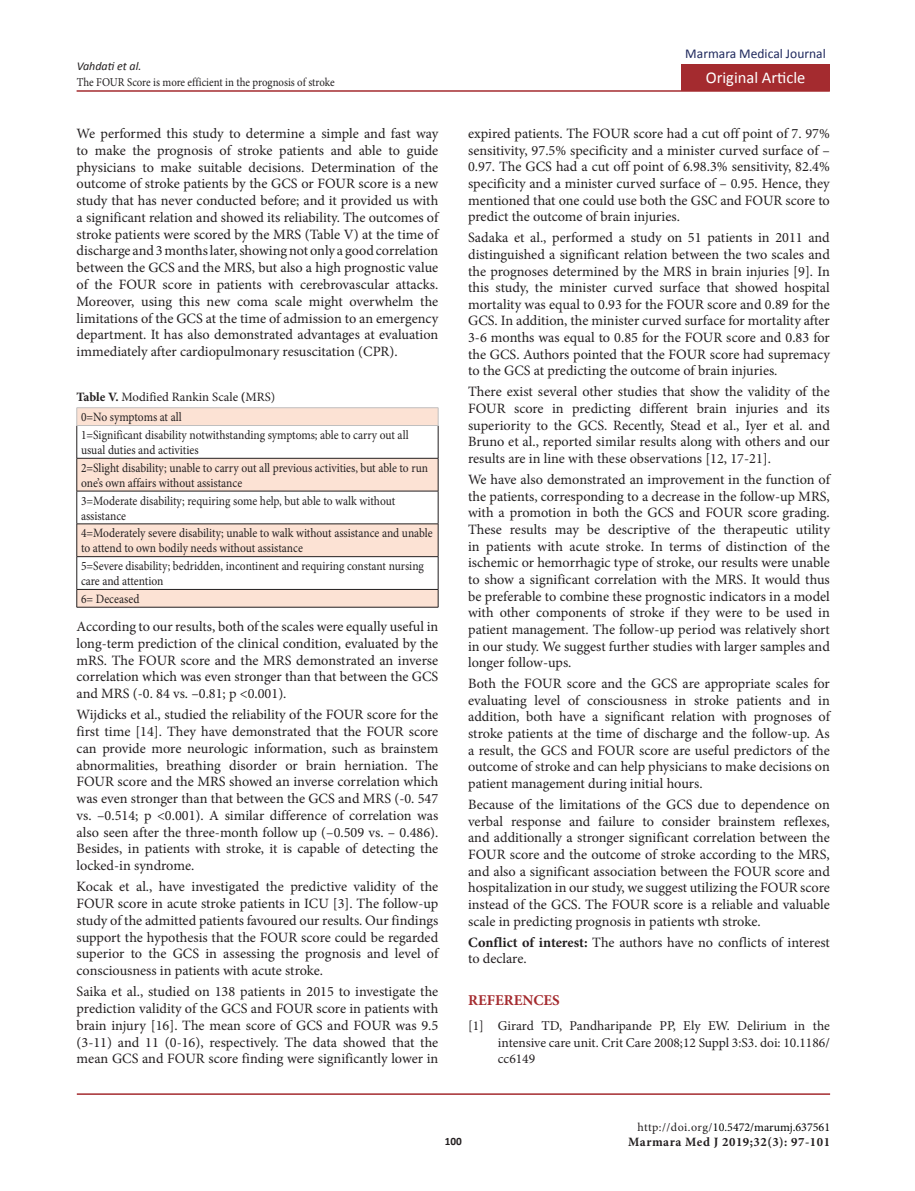
<style>
.page{position:relative;width:915px;height:1191px;background:#fff}
.page>*{position:absolute;margin:0;border:0;box-sizing:border-box;transform-origin:0 0}
.t1{font:16.5px "Calibri";color:#fff}
.t2{font:700 15px "Minion Pro";color:#a42b2f}
.MNormal-TR{font:14.25px/16.6px "Minion Pro";color:#231f20;text-align:justify}
.t3{font:13.5px/16.6px "Minion Pro";color:#231f20;text-align:justify}
.t4{font:13.5px "Calibri";color:#1f295d}
.TabloTxt{font:12.75px/15px "Minion Pro";letter-spacing:-.005em;color:#231f20;scale:.9 1}
.TabloH{font:12.75px "Minion Pro";color:#231f20}
.t5{font:700 12.75px "Minion Pro";letter-spacing:.04em;color:#231f20}
.t6{font:12px "Minion Pro";color:#231f20;scale:.9 1}
.t7{font:12px "Minion Pro";color:#000}
.t8{font:italic 12px "Calibri";color:#231f20}
.t9{font:700 11.25px "Calibri";color:#231f20}
.s1{font-weight:700}
.s2{color:#231f20}
</style>
<div class="page">
<hr style="left:77px;top:1093px;width:752px;height:1px;background:#a42b2f">
<hr style="left:77px;top:90px;width:752px;height:2px;background:#a42b2f">
<div style="left:681px;top:64px;width:148px;height:27px;background:#a42b2f"></div>
<svg style="left:77px;top:408px;width:361px;height:199px;fill:#fce2d4"></svg>
<hr style="left:76px;top:426px;width:1px;height:32px;background:#231f20">
<hr style="left:438px;top:426px;width:1px;height:32px;background:#231f20">
<hr style="left:77px;top:458px;width:361px;height:1px;background:#231f20">
<hr style="left:76px;top:458px;width:1px;height:33px;background:#231f20">
<hr style="left:438px;top:458px;width:1px;height:33px;background:#231f20">
<hr style="left:77px;top:491px;width:361px;height:1px;background:#231f20">
<hr style="left:76px;top:491px;width:1px;height:32px;background:#231f20">
<hr style="left:438px;top:491px;width:1px;height:32px;background:#231f20">
<hr style="left:76px;top:557px;width:1px;height:32px;background:#231f20">
<hr style="left:438px;top:557px;width:1px;height:32px;background:#231f20">
<hr style="left:77px;top:523px;width:361px;height:1px;background:#231f20">
<hr style="left:76px;top:524px;width:1px;height:32px;background:#231f20">
<hr style="left:438px;top:524px;width:1px;height:32px;background:#231f20">
<hr style="left:77px;top:556px;width:361px;height:1px;background:#231f20">
<hr style="left:77px;top:589px;width:361px;height:1px;background:#231f20">
<svg style="left:76px;top:589px;width:1px;height:18px"></svg>
<svg style="left:438px;top:589px;width:1px;height:18px"></svg>
<hr style="left:77px;top:607px;width:361px;height:1px;background:#231f20">
<hr style="left:77px;top:407px;width:361px;height:1px;background:#c0bfbf">
<svg style="left:76px;top:408px;width:1px;height:17px"></svg>
<svg style="left:438px;top:408px;width:1px;height:17px"></svg>
<hr style="left:77px;top:425px;width:361px;height:1px;background:#c0bfbf">
<p class="t8" style="left:77px;top:57px;width:66px">Vahdati et al.</p>
<p class="t4" style="left:685px;top:46px;width:142px">Marmara Medical Journal</p>
<p class="t6" style="left:77px;top:74px;width:288px">The FOUR Score is more efficient in the prognosis of stroke</p>
<p class="t1" style="left:705px;top:68px;width:101px">Original Article</p>
<p class="MNormal-TR" style="left:77px;top:125px;width:363px">We performed this study to determine a simple and fast way to make the prognosis of stroke patients and able to guide physicians to make suitable decisions. Determination of the outcome of stroke patients by the GCS or FOUR score is a new study that has never conducted before; and it provided us with a significant relation and showed its reliability. The outcomes of stroke patients were scored by the MRS (Table V) at the time of discharge and 3 months later, showing not only a good correlation between the GCS and the MRS, but also a high prognostic value of the FOUR score in patients with cerebrovascular attacks.<br>Moreover, using this new coma scale might overwhelm the limitations of the GCS at the time of admission to an emergency department. It has also demonstrated advantages at evaluation immediately after cardiopulmonary resuscitation (CPR).</p>
<p class="TabloH" style="left:77px;top:389px;width:200px"><span class="s1">Table V.</span> Modified Rankin Scale <span class="s1">(</span>MRS)</p>
<p class="TabloTxt" style="left:81px;top:410px;width:113px">0=No symptoms at all</p>
<p class="TabloTxt" style="left:81px;top:427px;width:365px">1=Significant disability notwithstanding symptoms; able to carry out all usual duties and activities</p>
<p class="TabloTxt" style="left:81px;top:460px;width:387px">2=Slight disability; unable to carry out all previous activities, but able to run one’s own affairs without assistance</p>
<p class="TabloTxt" style="left:81px;top:493px;width:350px">3=Moderate disability; requiring some help, but able to walk without assistance</p>
<p class="TabloTxt" style="left:81px;top:526px;width:392px">4=Moderately severe disability; unable to walk without assistance and unable to attend to own bodily needs without assistance</p>
<p class="TabloTxt" style="left:81px;top:558px;width:382px">5=Severe disability; bedridden, incontinent and requiring constant nursing care and attention</p>
<p class="TabloTxt" style="left:81px;top:591px;width:66px">6= Deceased</p>
<p class="MNormal-TR" style="left:77px;top:618px;width:363px">According to our results, both of the scales were equally useful in long-term prediction of the clinical condition, evaluated by the mRS. The FOUR score and the MRS demonstrated an inverse correlation which was even stronger than that between the GCS and MRS (-0. 84 vs. –0.81; p &lt;0.001).</p>
<p class="MNormal-TR" style="left:77px;top:706px;width:363px">Wijdicks et al., studied the reliability of the FOUR score for the first time [14]. They have demonstrated that the FOUR score can provide more neurologic information, such as brainstem abnormalities, breathing disorder or brain herniation. The FOUR score and the MRS showed an inverse correlation which was even stronger than that between the GCS and MRS (-0. 547 vs. –0.514; p &lt;0.001). A similar difference of correlation was also seen after the three-month follow up (–0.509 vs. – 0.486).<br>Besides, in patients with stroke, it is capable of detecting the locked-in syndrome.</p>
<p class="MNormal-TR" style="left:77px;top:878px;width:363px">Kocak et al., have investigated the predictive validity of the FOUR score in acute stroke patients in ICU [3]. The follow-up study of the admitted patients favoured our results. Our findings support the hypothesis that the FOUR score could be regarded superior to the GCS in assessing the prognosis and level of consciousness in patients with acute stroke.</p>
<p class="MNormal-TR" style="left:77px;top:983px;width:363px">Saika et al., studied on 138 patients in 2015 to investigate the prediction validity of the GCS and FOUR score in patients with brain injury [16]. The mean score of GCS and FOUR was 9.5 (3-11) and 11 (0-16), respectively. The data showed that the mean GCS and FOUR score finding were significantly lower in</p>
<p class="MNormal-TR" style="left:468px;top:125px;width:363px">expired patients. The FOUR score had a cut off point of 7. 97% sensitivity, 97.5% specificity and a minister curved surface of – 0.97. The GCS had a cut off point of 6.98.3% sensitivity, 82.4% specificity and a minister curved surface of – 0.95. Hence, they mentioned that one could use both the GSC and FOUR score to predict the outcome of brain injuries.</p>
<p class="MNormal-TR" style="left:468px;top:229px;width:363px">Sadaka et al., performed a study on 51 patients in 2011 and distinguished a significant relation between the two scales and the prognoses determined by the MRS in brain injuries [9]. In this study, the minister curved surface that showed hospital mortality was equal to 0.93 for the FOUR score and 0.89 for the GCS. In addition, the minister curved surface for mortality after 3-6 months was equal to 0.85 for the FOUR score and 0.83 for the GCS. Authors pointed that the FOUR score had supremacy to the GCS at predicting the outcome of brain injuries.</p>
<p class="MNormal-TR" style="left:468px;top:383px;width:363px">There exist several other studies that show the validity of the FOUR score in predicting different brain injuries and its superiority to the GCS. Recently, Stead et al., Iyer et al. and Bruno et al., reported similar results along with others and our results are in line with these observations [12, 17-21].</p>
<p class="MNormal-TR" style="left:468px;top:471px;width:363px">We have also demonstrated an improvement in the function of the patients, corresponding to a decrease in the follow-up MRS, with a promotion in both the GCS and FOUR score grading.<br>These results may be descriptive of the therapeutic utility in patients with acute stroke. In terms of distinction of the ischemic or hemorrhagic type of stroke, our results were unable to show a significant correlation with the MRS. It would thus be preferable to combine these prognostic indicators in a model with other components of stroke if they were to be used in patient management. The follow-up period was relatively short in our study. We suggest further studies with larger samples and longer follow-ups.</p>
<p class="MNormal-TR" style="left:468px;top:675px;width:363px">Both the FOUR score and the GCS are appropriate scales for evaluating level of consciousness in stroke patients and in addition, both have a significant relation with prognoses of stroke patients at the time of discharge and the follow-up. As a result, the GCS and FOUR score are useful predictors of the outcome of stroke and can help physicians to make decisions on patient management during initial hours.</p>
<p class="MNormal-TR" style="left:468px;top:796px;width:363px">Because of the limitations of the GCS due to dependence on verbal response and failure to consider brainstem reflexes, and additionally a stronger significant correlation between the FOUR score and the outcome of stroke according to the MRS, and also a significant association between the FOUR score and hospitalization in our study, we suggest utilizing the FOUR score instead of the GCS. The FOUR score is a reliable and valuable scale in predicting prognosis in patients wth stroke.</p>
<p class="MNormal-TR" style="left:468px;top:933px;width:363px"><span class="s1">Conflict of interest:</span> The authors have no conflicts of interest to declare.</p>
<p class="t2" style="left:468px;top:989px;width:93px">REFERENCES</p>
<p class="t3" style="left:497px;top:1017px;width:333px;text-indent:-30px">[1] Girard TD, Pandharipande PP, Ely EW. Delirium in the intensive care unit. Crit Care 2008;12 Suppl 3:S3. doi: 10.1186/ cc6149</p>
<p class="t9" style="left:444px;top:1133px;width:19px">100</p>
<p class="t7" style="left:637px;top:1118px;width:194px"><span class="s2">http://doi.org/</span>10.5472/marumj.637561</p>
<p class="t5" style="left:628px;top:1132px;width:203px">Marmara Med J 2019;32(3): 97-101</p>
</div>
